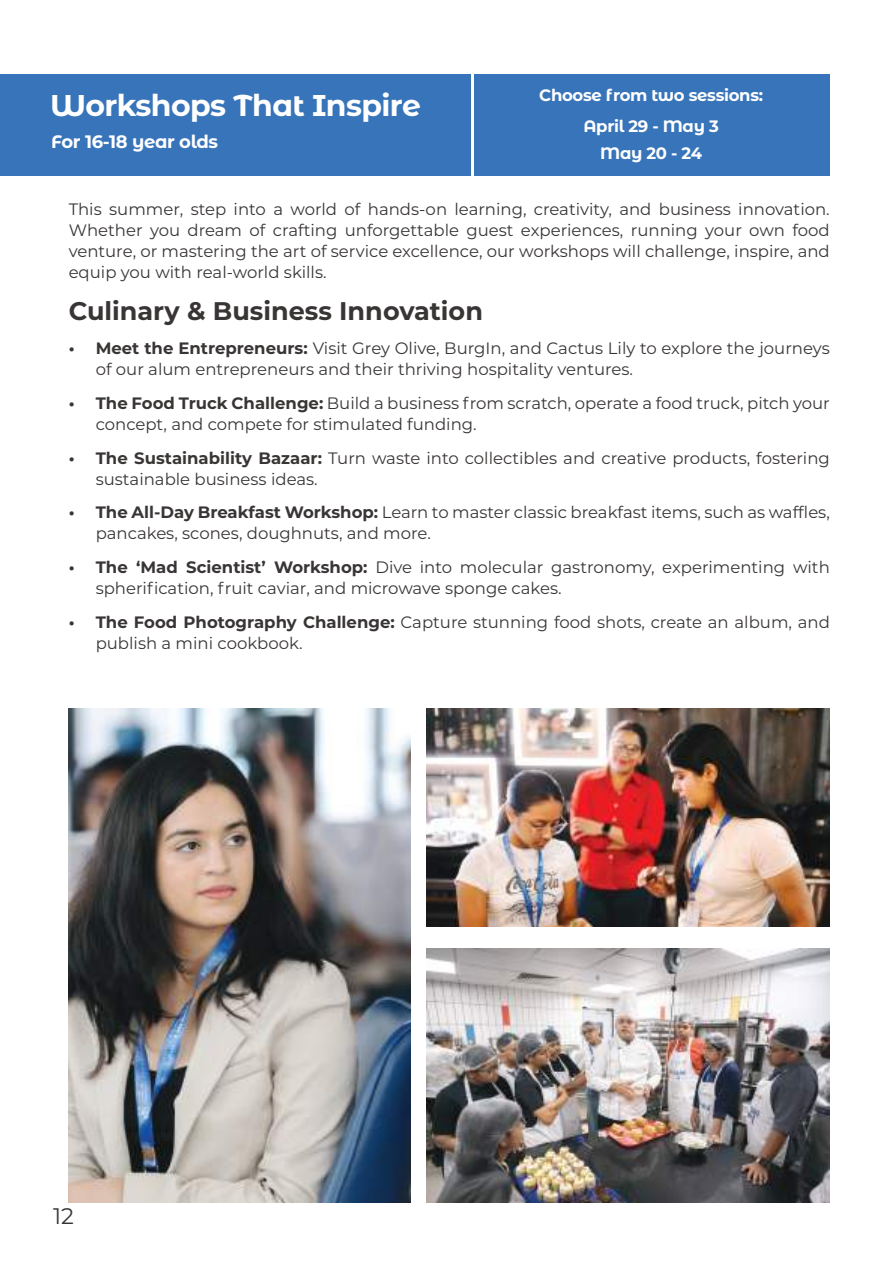
<style>
.page{position:relative;width:893px;height:1263px;background:#fff}
.page>*{position:absolute;margin:0;border:0;box-sizing:border-box;transform-origin:0 0}
.t1{font:700 30px "Montserrat Alternates";letter-spacing:-.02em;color:#fff}
.t2{font:700 25.5px "Montserrat";color:#393535}
.t3{font:22.5px "Montserrat";color:#393535}
.t4{font:700 18px "Montserrat Alternates";letter-spacing:-.02em;color:#fff}
.t5{font:16.5px/21px "Montserrat";color:#393535}
.t6{font:700 16.5px "Montserrat Alternates";letter-spacing:-.02em;color:#fff}
.s1{font-weight:700}
</style>
<div class="page">
<img style="left:69px;top:709px;width:341px;height:493px">
<img style="left:427px;top:709px;width:403px;height:218px">
<img style="left:427px;top:948px;width:403px;height:254px">
<div style="left:0;top:74px;width:830px;height:102px;background:#3874ba"></div>
<hr style="left:471px;top:74px;width:2px;height:102px;background:#fffffb">
<h1 class="t1" style="left:50px;top:84px;width:372px">Workshops That Inspire</h1>
<p class="t4" style="left:51px;top:128px;width:168px">For 16-18 year olds</p>
<p class="t6" style="left:539px;top:83px;width:225px">Choose from two sessions:</p>
<p class="t6" style="left:583px;top:114px;width:137px">April 29 - May 3</p>
<p class="t6" style="left:600px;top:142px;width:103px">May 20 - 24</p>
<p class="t5" style="left:69px;top:198px;width:763px;text-align:justify">This summer, step into a world of hands-on learning, creativity, and business innovation.<br>Whether you dream of crafting unforgettable guest experiences, running your own food venture, or mastering the art of service excellence, our workshops will challenge, inspire, and equip you with real-world skills.</p>
<h2 class="t2" style="left:69px;top:293px;width:416px">Culinary &amp; Business Innovation</h2>
<p class="t5" style="left:96px;top:337px;width:736px;text-indent:-27px"><span class="s1">• Meet the Entrepreneurs:</span> Visit Grey Olive, BurgIn, and Cactus Lily to explore the journeys of our alum entrepreneurs and their thriving hospitality ventures.</p>
<p class="t5" style="left:96px;top:392px;width:736px;text-indent:-27px"><span class="s1">• The Food Truck Challenge:</span> Build a business from scratch, operate a food truck, pitch your concept, and compete for stimulated funding.</p>
<p class="t5" style="left:96px;top:447px;width:736px;text-indent:-27px"><span class="s1">• The Sustainability Bazaar:</span> Turn waste into collectibles and creative products, fostering sustainable business ideas.</p>
<p class="t5" style="left:96px;top:501px;width:736px;text-indent:-27px"><span class="s1">• The All-Day Breakfast Workshop:</span> Learn to master classic breakfast items, such as waffles, pancakes, scones, doughnuts, and more.</p>
<p class="t5" style="left:96px;top:556px;width:736px;text-indent:-27px"><span class="s1">• The ‘Mad Scientist’ Workshop:</span> Dive into molecular gastronomy, experimenting with spherification, fruit caviar, and microwave sponge cakes.</p>
<p class="t5" style="left:96px;top:611px;width:736px;text-indent:-27px"><span class="s1">• The Food Photography Challenge:</span> Capture stunning food shots, create an album, and publish a mini cookbook.</p>
<h3 class="t3" style="left:53px;top:1201px;width:22px">12</h3>
</div>
